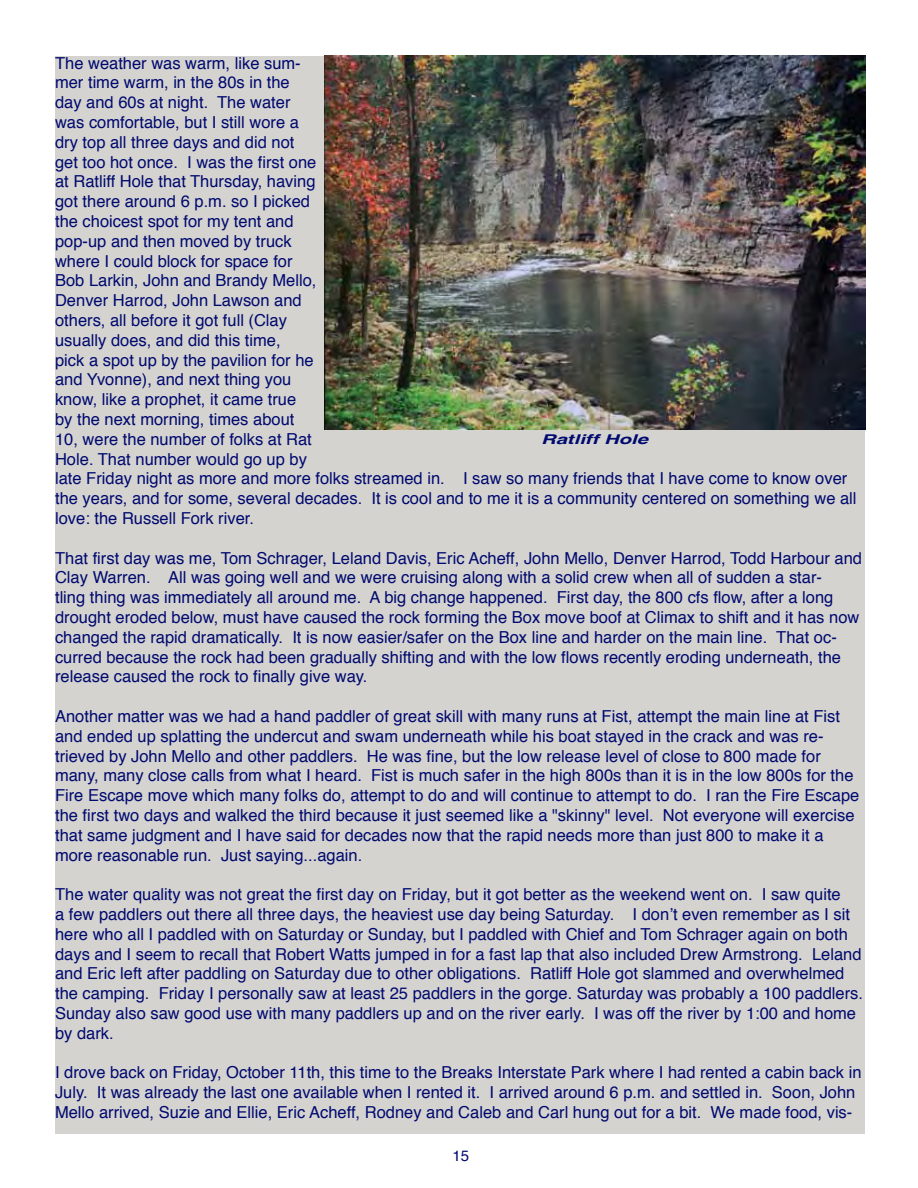
<style>
.page{position:relative;width:918px;height:1188px;background:#fff}
.page>*{position:absolute;margin:0;border:0;box-sizing:border-box;transform-origin:0 0}
.t1{font:16.5px/19.8px "Helvetica";color:#00096e}
.t2{font:15px "Helvetica";color:#00096e}
.t3{font:italic 700 13.5px "Helvetica";color:#00096e;scale:1.5 1}
</style>
<div class="page">
<div style="left:55px;top:56px;width:810px;height:1078px;background:#d4d3d0"></div>
<img style="left:324px;top:55px;width:541px;height:375px">
<p class="t1" style="left:55px;top:53px;width:803px">The weather was warm, like sum-<br>mer time warm, in the 80s in the<br>day and 60s at night. The water<br>was comfortable, but I still wore a<br>dry top all three days and did not<br>get too hot once. I was the first one<br>at Ratliff Hole that Thursday, having<br>got there around 6 p.m. so I picked<br>the choicest spot for my tent and<br>pop-up and then moved by truck<br>where I could block for space for<br>Bob Larkin, John and Brandy Mello,<br>Denver Harrod, John Lawson and<br>others, all before it got full (Clay<br>usually does, and did this time,<br>pick a spot up by the pavilion for he<br>and Yvonne), and next thing you<br>know, like a prophet, it came true<br>by the next morning, times about<br>10, were the number of folks at Rat<br>Hole. That number would go up by<br>late Friday night as more and more folks streamed in. I saw so many friends that I have come to know over the years, and for some, several decades. It is cool and to me it is a community centered on something we all love: the Russell Fork river.</p>
<p class="t1" style="left:55px;top:548px;width:809px">That first day was me, Tom Schrager, Leland Davis, Eric Acheff, John Mello, Denver Harrod, Todd Harbour and Clay Warren. All was going well and we were cruising along with a solid crew when all of sudden a star-<br>tling thing was immediately all around me. A big change happened. First day, the 800 cfs flow, after a long drought eroded below, must have caused the rock forming the Box move boof at Climax to shift and it has now changed the rapid dramatically. It is now easier/safer on the Box line and harder on the main line. That oc&shy;curred because the rock had been gradually shifting and with the low flows recently eroding underneath, the release caused the rock to finally give way.</p>
<p class="t1" style="left:55px;top:707px;width:806px">Another matter was we had a hand paddler of great skill with many runs at Fist, attempt the main line at Fist and ended up splatting the undercut and swam underneath while his boat stayed in the crack and was re&shy;trieved by John Mello and other paddlers. He was fine, but the low release level of close to 800 made for many, many close calls from what I heard. Fist is much safer in the high 800s than it is in the low 800s for the Fire Escape move which many folks do, attempt to do and will continue to attempt to do. I ran the Fire Escape the first two days and walked the third because it just seemed like a "skinny" level. Not everyone will exercise that same judgment and I have said for decades now that the rapid needs more than just 800 to make it a more reasonable run. Just saying...again.</p>
<p class="t1" style="left:55px;top:885px;width:809px">The water quality was not great the first day on Friday, but it got better as the weekend went on. I saw quite<br>a few paddlers out there all three days, the heaviest use day being Saturday. I don’t even remember as I sit here who all I paddled with on Saturday or Sunday, but I paddled with Chief and Tom Schrager again on both days and I seem to recall that Robert Watts jumped in for a fast lap that also included Drew Armstrong. Leland and Eric left after paddling on Saturday due to other obligations. Ratliff Hole got slammed and overwhelmed the camping. Friday I personally saw at least 25 paddlers in the gorge. Saturday was probably a 100 paddlers.<br>Sunday also saw good use with many paddlers up and on the river early. I was off the river by 1:00 and home by dark.</p>
<p class="t1" style="left:55px;top:1063px;width:808px">I drove back on Friday, October 11th, this time to the Breaks Interstate Park where I had rented a cabin back in<br>July. It was already the last one available when I rented it. I arrived around 6 p.m. and settled in. Soon, John<br>Mello arrived, Suzie and Ellie, Eric Acheff, Rodney and Caleb and Carl hung out for a bit. We made food, vis-</p>
<p class="t3" style="left:541px;top:428px;width:73px">Ratliff Hole</p>
<p class="t2" style="left:453px;top:1144px;width:18px">15</p>
</div>
